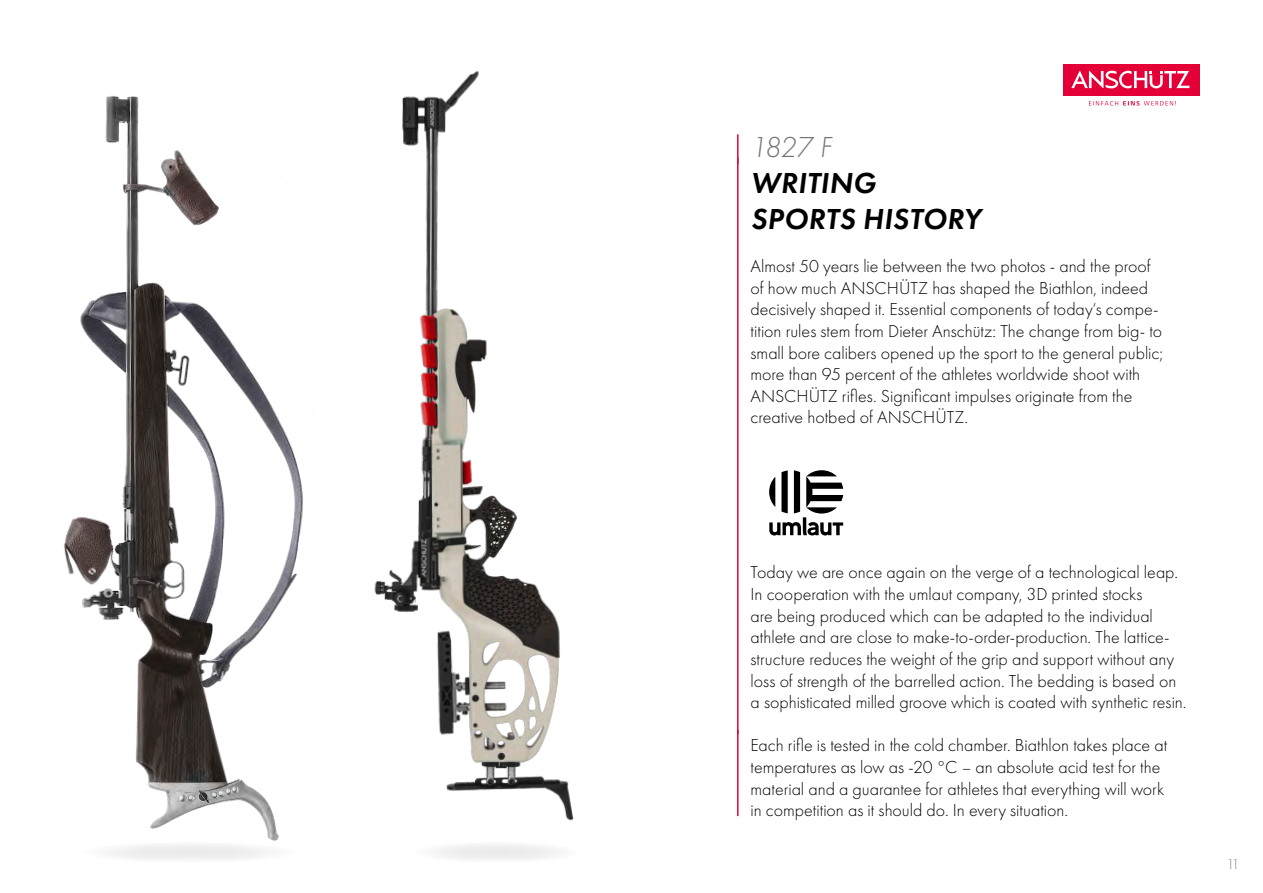
<style>
.page{position:relative;width:1263px;height:893px;background:#fff}
.page>*{position:absolute;margin:0;border:0;box-sizing:border-box;transform-origin:0 0}
.t1{font:italic 600 30px/36px "Futura PT";letter-spacing:.01em;color:#000}
.t2{font:italic 300 30px "Futura PT";color:#767574}
.t3{font:300 18px/21.6px "Futura PT";color:#000}
.t4{font:300 15px "Futura PT";color:#868685}
</style>
<div class="page">
<div style="left:1063px;top:64px;width:136px;height:31px;background:#e40037"></div>
<svg style="left:1089px;top:101px;width:87px;height:5px"></svg>
<svg style="left:1071px;top:71px;width:118px;height:17px"></svg>
<hr style="left:737px;top:134px;width:1px;height:30px;background:#e40037">
<hr style="left:737px;top:157px;width:1px;height:577px;background:#e40037">
<hr style="left:737px;top:730px;width:1px;height:86px;background:#e40037">
<svg style="left:769px;top:470px;width:74px;height:65px"></svg>
<img style="left:63px;top:96px;width:251px;height:745px">
<img style="left:374px;top:71px;width:200px;height:750px">
<div style="left:78px;top:841px;width:221px;height:22px;background:#f4f4f4;border-radius:50%"></div>
<div style="left:411px;top:841px;width:171px;height:22px;background:#f4f4f4;border-radius:50%"></div>
<h1 class="t2" style="left:750px;top:130px;width:83px">1827 F</h1>
<h1 class="t1" style="left:751px;top:165px;width:232px">WRITING<br>SPORTS HISTORY</h1>
<p class="t3" style="left:750px;top:255px;width:414px">Almost 50 years lie between the two photos - and the proof of how much ANSCHÜTZ has shaped the Biathlon, indeed decisively shaped it. Essential components of today‘s compe&shy;tition rules stem from Dieter Anschütz: The change from big- to small bore calibers opened up the sport to the general public; more than 95 percent of the athletes worldwide shoot with ANSCHÜTZ rifles. Significant impulses originate from the creative hotbed of ANSCHÜTZ.</p>
<p class="t3" style="left:750px;top:562px;width:437px">Today we are once again on the verge of a technological leap.<br>In cooperation with the umlaut company, 3D printed stocks<br>are being produced which can be adapted to the individual athlete and are close to make-to-order-production. The lattice&shy;structure reduces the weight of the grip and support without any loss of strength of the barrelled action. The bedding is based on a sophisticated milled groove which is coated with synthetic resin.</p>
<p class="t3" style="left:750px;top:735px;width:418px">Each rifle is tested in the cold chamber. Biathlon takes place at temperatures as low as -20 °C – an absolute acid test for the material and a guarantee for athletes that everything will work in competition as it should do. In every situation.</p>
<p class="t4" style="left:1226px;top:855px;width:15px">11</p>
</div>
